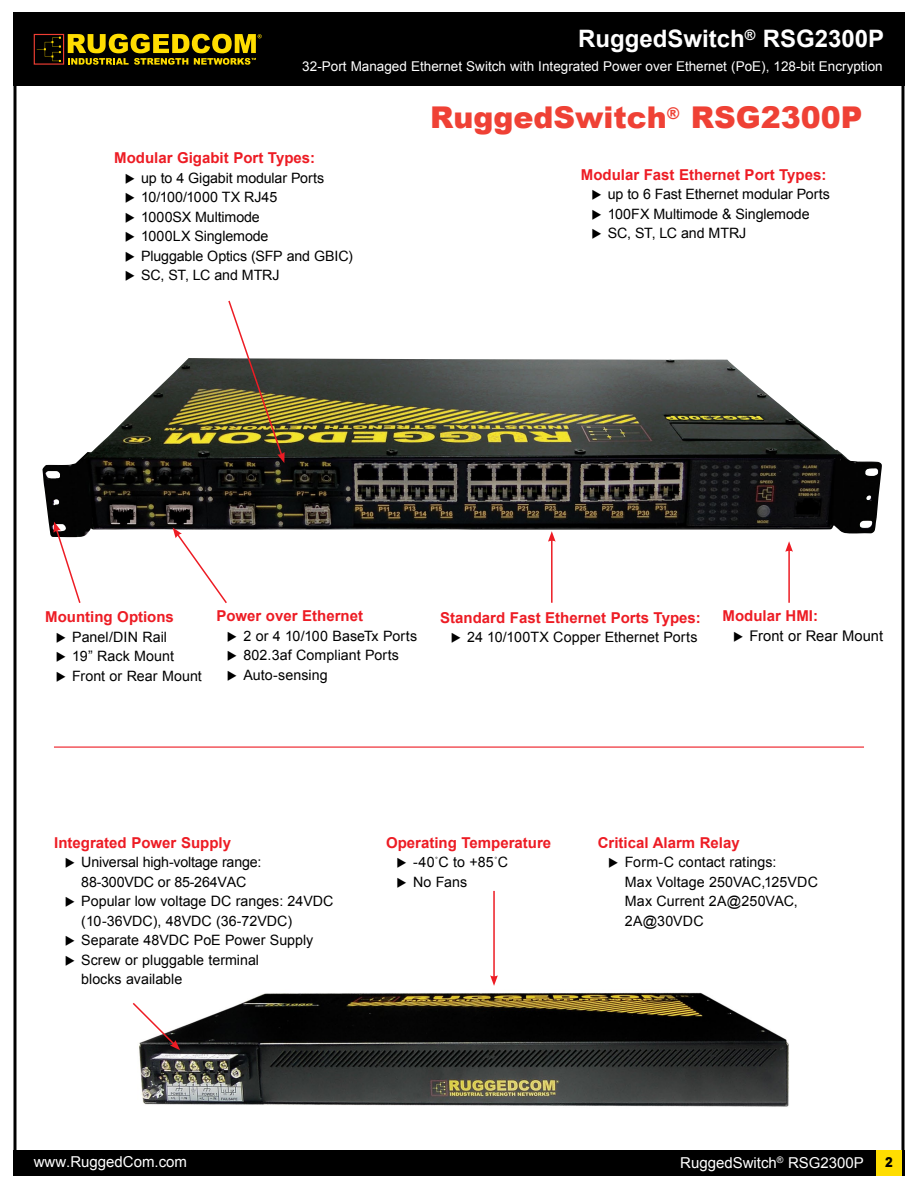
<style>
.page{position:relative;width:918px;height:1188px;background:#fff}
.page>*{position:absolute;margin:0;border:0;box-sizing:border-box;transform-origin:0 0}
.t1{font:900 30px "Arial";color:#ef4135}
.t2{font:700 24px "Arial";color:#fff}
.t3{font:700 15px "Arial";color:#ed1c24}
.t4{font:15px "Arial";color:#fff}
.t5{font:14.7px "Arial";letter-spacing:.005em;color:#000}
.t6{font:14.25px/19.5px "Arial";color:#000}
.t7{font:13.5px "Arial";color:#fff}
.t8{font:900 13.5px "Arial";color:#000;scale:.85 1}
</style>
<div class="page">
<div style="left:13px;top:1150px;width:891px;height:25px;background:#000"></div>
<div style="left:876px;top:1150px;width:26px;height:25px;background:#fd0"></div>
<div style="left:13px;top:12px;width:891px;height:74px;background:#000"></div>
<svg style="left:37px;top:37px;width:24px;height:25px"></svg>
<div style="left:34px;top:34px;width:30px;height:31px;border:1px solid #ef3e33"></div>
<svg style="left:68px;top:34px;width:194px;height:31px"></svg>
<hr style="left:54px;top:747px;width:810px;height:1px;background:#ed1d24">
<img style="left:42px;top:358px;width:840px;height:179px">
<img style="left:139px;top:992px;width:650px;height:115px">
<svg style="left:132px;top:1001px;width:48px;height:49px"></svg>
<hr style="left:493px;top:891px;width:2px;height:87px;background:#ed1c24">
<svg style="left:490px;top:975px;width:8px;height:11px"></svg>
<svg style="left:54px;top:522px;width:28px;height:81px"></svg>
<img style="left:227px;top:300px;width:58px;height:163px">
<hr style="left:551px;top:539px;width:2px;height:64px;background:#ed1c24">
<svg style="left:548px;top:531px;width:8px;height:11px"></svg>
<hr style="left:788px;top:549px;width:2px;height:54px;background:#ed1c24">
<svg style="left:785px;top:541px;width:8px;height:11px"></svg>
<svg style="left:173px;top:527px;width:55px;height:76px"></svg>
<h2 class="t2" style="left:578px;top:23px;width:308px">RuggedSwitch<sup>®</sup> RSG2300P</h2>
<p class="t7" style="left:302px;top:57px;width:582px">32-Port Managed Ethernet Switch with Integrated Power over Ethernet (PoE), 128-bit Encryption</p>
<h1 class="t1" style="left:430px;top:96px;width:434px">RuggedSwitch<sup>®</sup> RSG2300P</h1>
<p class="t3" style="left:114px;top:148px;width:202px">Modular Gigabit Port Types:</p>
<p class="t6" style="left:141px;top:168px;width:213px">up to 4 Gigabit modular Ports<br>10/100/1000 TX RJ45<br>1000SX Multimode<br>1000LX Singlemode<br>Pluggable Optics (SFP and GBIC)<br>SC, ST, LC and MTRJ</p>
<p class="t3" style="left:581px;top:165px;width:247px">Modular Fast Ethernet Port Types:</p>
<p class="t6" style="left:608px;top:185px;width:224px">up to 6 Fast Ethernet modular Ports<br>100FX Multimode &amp; Singlemode<br>SC, ST, LC and MTRJ</p>
<p class="t3" style="left:45px;top:607px;width:130px">Mounting Options</p>
<p class="t6" style="left:72px;top:627px;width:131px">Panel/DIN Rail<br>19” Rack Mount<br>Front or Rear Mount</p>
<p class="t3" style="left:216px;top:606px;width:148px">Power over Ethernet</p>
<p class="t6" style="left:243px;top:626px;width:175px">2 or 4 10/100 BaseTx Ports<br>802.3af Compliant Ports<br>Auto-sensing</p>
<p class="t3" style="left:440px;top:608px;width:262px">Standard Fast Ethernet Ports Types:</p>
<p class="t6" style="left:467px;top:628px;width:232px">24 10/100TX Copper Ethernet Ports</p>
<p class="t3" style="left:723px;top:606px;width:97px">Modular HMI:</p>
<p class="t5" style="left:750px;top:626px;width:135px">Front or Rear Mount</p>
<p class="t3" style="left:54px;top:832px;width:178px">Integrated Power Supply</p>
<p class="t6" style="left:81px;top:853px;width:254px">Universal high-voltage range:<br>88-300VDC or 85-264VAC<br>Popular low voltage DC ranges: 24VDC (10-36VDC), 48VDC (36-72VDC)<br>Separate 48VDC PoE Power Supply<br>Screw or pluggable terminal<br>blocks available</p>
<p class="t3" style="left:386px;top:832px;width:167px">Operating Temperature</p>
<p class="t6" style="left:413px;top:853px;width:97px">-40<sup>°</sup>C to +85<sup>°</sup>C<br>No Fans</p>
<p class="t3" style="left:598px;top:832px;width:144px">Critical Alarm Relay</p>
<p class="t6" style="left:625px;top:853px;width:195px">Form-C contact ratings:<br>Max Voltage 250VAC,125VDC<br>Max Current 2A@250VAC,<br>2A@30VDC</p>
<p class="t4" style="left:34px;top:1152px;width:155px">www.RuggedCom.com</p>
<p class="t4" style="left:680px;top:1153px;width:185px">RuggedSwitch<sup>®</sup> RSG2300P</p>
<p class="t8" style="left:885px;top:1153px;width:11px">2</p>
</div>
